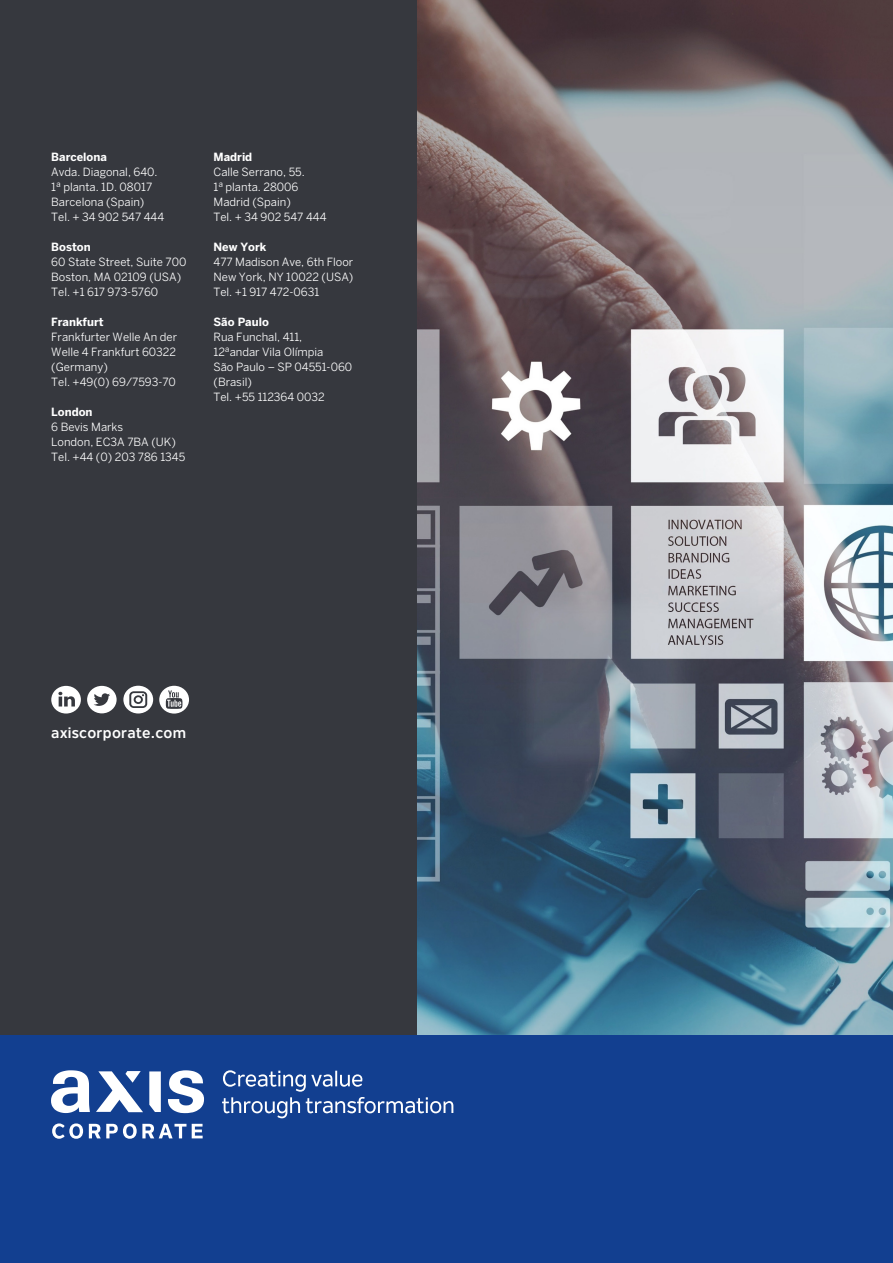
<style>
.page{position:relative;width:893px;height:1263px;background:#fff}
.page>*{position:absolute;margin:0;border:0;box-sizing:border-box;transform-origin:0 0}
.t1{font:700 15px "Nolan Next";letter-spacing:.02em;color:#fff}
.t2{font:11.25px/15px "Benton Sans";color:#fff}
.t3{font:700 11.25px "Benton Sans";color:#fff}
</style>
<div class="page">
<img style="left:417px;top:0;width:476px;height:1035px">
<div style="left:0;top:0;width:417px;height:1035px;background:#36383e"></div>
<div style="left:0;top:1035px;width:893px;height:228px;background:#123f90"></div>
<svg style="left:123px;top:686px;width:30px;height:27px"></svg>
<svg style="left:159px;top:686px;width:30px;height:27px"></svg>
<svg style="left:51px;top:686px;width:30px;height:27px"></svg>
<svg style="left:87px;top:686px;width:30px;height:27px"></svg>
<svg style="left:222px;top:1070px;width:231px;height:48px"></svg>
<svg style="left:51px;top:1070px;width:39px;height:43px"></svg>
<svg style="left:168px;top:1070px;width:36px;height:43px"></svg>
<svg style="left:96px;top:1071px;width:47px;height:41px"></svg>
<svg style="left:149px;top:1071px;width:12px;height:41px"></svg>
<svg style="left:52px;top:1123px;width:151px;height:16px"></svg>
<p class="t3" style="left:51px;top:151px;width:57px">Barcelona</p>
<p class="t2" style="left:51px;top:165px;width:108px">Avda. Diagonal, 640.</p>
<p class="t2" style="left:51px;top:180px;width:102px">1ª planta. 1D. 08017</p>
<p class="t2" style="left:51px;top:195px;width:95px">Barcelona (Spain)</p>
<p class="t2" style="left:51px;top:210px;width:114px">Tel. + 34 902 547 444</p>
<p class="t3" style="left:51px;top:241px;width:41px">Boston</p>
<p class="t2" style="left:51px;top:255px;width:137px">60 State Street, Suite 700<br>Boston, MA 02109 (USA)</p>
<p class="t2" style="left:51px;top:285px;width:109px">Tel. +1 617 973-5760</p>
<p class="t3" style="left:51px;top:316px;width:54px">Frankfurt</p>
<p class="t2" style="left:51px;top:330px;width:127px">Frankfurter Welle An der<br>Welle 4 Frankfurt 60322 (Germany)<br>Tel. +49(0) 69/7593-70</p>
<p class="t3" style="left:51px;top:406px;width:43px">London</p>
<p class="t2" style="left:51px;top:420px;width:73px">6 Bevis Marks</p>
<p class="t2" style="left:51px;top:435px;width:126px">London, EC3A 7BA (UK)</p>
<p class="t2" style="left:51px;top:450px;width:135px">Tel. +44 (0) 203 786 1345</p>
<p class="t3" style="left:214px;top:151px;width:40px">Madrid</p>
<p class="t2" style="left:214px;top:165px;width:93px">Calle Serrano, 55.</p>
<p class="t2" style="left:214px;top:180px;width:86px">1ª planta. 28006</p>
<p class="t2" style="left:214px;top:195px;width:79px">Madrid (Spain)</p>
<p class="t2" style="left:214px;top:210px;width:114px">Tel. + 34 902 547 444</p>
<p class="t3" style="left:214px;top:241px;width:54px">New York</p>
<p class="t2" style="left:214px;top:255px;width:141px;text-align:justify">477 Madison Ave, 6th Floor New York, NY 10022 (USA)<br>Tel. +1 917 472-0631</p>
<p class="t3" style="left:214px;top:316px;width:57px">São Paulo</p>
<p class="t2" style="left:214px;top:330px;width:90px">Rua Funchal, 411,</p>
<p class="t2" style="left:214px;top:345px;width:111px">12ªandar Vila Olímpia</p>
<p class="t2" style="left:214px;top:360px;width:140px">São Paulo – SP 04551-060 (Brasil)<br>Tel. +55 112364 0032</p>
<p class="t1" style="left:51px;top:723px;width:137px">axiscorporate.com</p>
</div>
